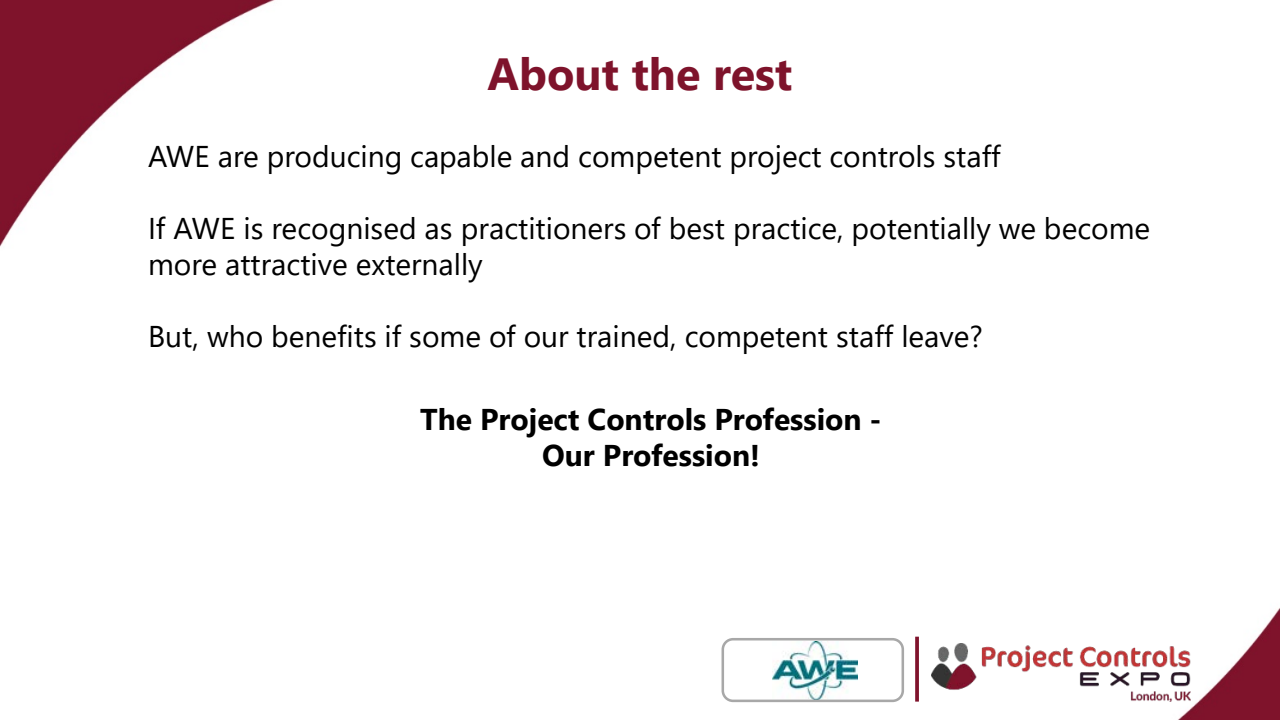
<style>
.page{position:relative;width:1280px;height:720px;background:#fff}
.page>*{position:absolute;margin:0;border:0;box-sizing:border-box;transform-origin:0 0}
.t1{font:700 45px "Segoe UI";color:#7e132b}
.t2{font:30px/36px "Segoe UI";color:#000}
.t3{font:700 30px "Segoe UI";color:#000}
</style>
<div class="page">
<img style="left:0;top:0;width:1280px;height:719px">
<svg style="left:915px;top:637px;width:4px;height:65px"></svg>
<img style="left:932px;top:643px;width:259px;height:59px">
<img style="left:772px;top:642px;width:86px;height:56px">
<div style="left:721px;top:638px;width:183px;height:64px;border:3px solid #a8a8a8;border-radius:10px"></div>
<h1 class="t1" style="left:487px;top:31px;width:306px">About the rest</h1>
<p class="t2" style="left:148px;top:136px;width:854px">AWE are producing capable and competent project controls staff</p>
<p class="t2" style="left:148px;top:208px;width:1004px">If AWE is recognised as practitioners of best practice, potentially we become more attractive externally</p>
<p class="t2" style="left:148px;top:316px;width:836px">But, who benefits if some of our trained, competent staff leave?</p>
<p class="t3" style="left:420px;top:391px;width:463px">The Project Controls Profession -</p>
<p class="t3" style="left:542px;top:427px;width:220px">Our Profession!</p>
</div>
